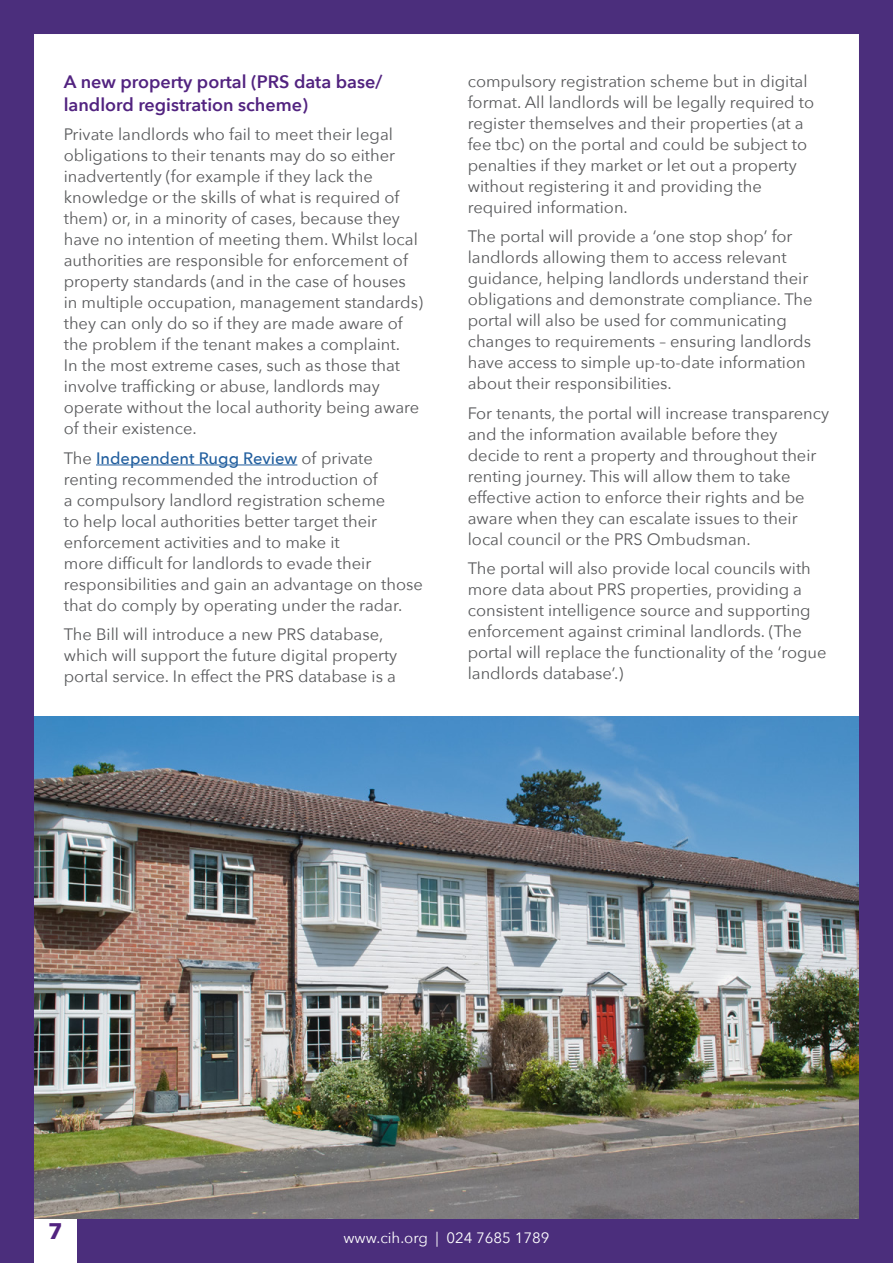
<style>
.page{position:relative;width:893px;height:1263px;background:#4b2e7c}
.page>*{position:absolute;margin:0;border:0;box-sizing:border-box;transform-origin:0 0}
.t1{font:700 22.5px "Avenir Next";color:#522380}
.t2{font:600 18px/22.5px "Avenir Next";color:#522380}
.t3{font:16.5px/21px "Avenir Next";color:#58595b}
.t4{font:15px "Avenir Next";color:#fff}
.s1{font-weight:500;color:#215e9e}
</style>
<div class="page">
<div style="left:34px;top:34px;width:825px;height:682px;background:#fff"></div>
<div style="left:34px;top:1208px;width:43px;height:55px;background:#fff"></div>
<hr style="left:96px;top:464px;width:201px;height:1px;background:#215e9e">
<img style="left:34px;top:716px;width:825px;height:502px">
<p class="t2" style="left:64px;top:70px;width:320px">A new property portal (PRS data base/ landlord registration scheme)</p>
<p class="t3" style="left:64px;top:123px;width:361px">Private landlords who fail to meet their legal obligations to their tenants may do so either inadvertently (for example if they lack the knowledge or the skills of what is required of them) or, in a minority of cases, because they have no intention of meeting them. Whilst local authorities are responsible for enforcement of property standards (and in the case of houses in multiple occupation, management standards) they can only do so if they are made aware of the problem if the tenant makes a complaint.<br>In the most extreme cases, such as those that involve trafficking or abuse, landlords may operate without the local authority being aware of their existence.</p>
<p class="t3" style="left:64px;top:447px;width:361px">The <span class="s1">Independent Rugg Review</span> of private renting recommended the introduction of<br>a compulsory landlord registration scheme<br>to help local authorities better target their enforcement activities and to make it<br>more difficult for landlords to evade their responsibilities and gain an advantage on those that do comply by operating under the radar.</p>
<p class="t3" style="left:64px;top:623px;width:335px">The Bill will introduce a new PRS database, which will support the future digital property portal service. In effect the PRS database is a</p>
<p class="t3" style="left:468px;top:70px;width:348px">compulsory registration scheme but in digital format. All landlords will be legally required to register themselves and their properties (at a fee tbc) on the portal and could be subject to penalties if they market or let out a property without registering it and providing the required information.</p>
<p class="t3" style="left:468px;top:225px;width:346px">The portal will provide a ‘one stop shop’ for landlords allowing them to access relevant guidance, helping landlords understand their obligations and demonstrate compliance. The portal will also be used for communicating changes to requirements – ensuring landlords have access to simple up-to-date information about their responsibilities.</p>
<p class="t3" style="left:468px;top:402px;width:363px">For tenants, the portal will increase transparency and the information available before they decide to rent a property and throughout their renting journey. This will allow them to take effective action to enforce their rights and be aware when they can escalate issues to their local council or the PRS Ombudsman.</p>
<p class="t3" style="left:468px;top:557px;width:360px">The portal will also provide local councils with more data about PRS properties, providing a consistent intelligence source and supporting enforcement against criminal landlords. (The portal will replace the functionality of the ‘rogue landlords database’.)</p>
<h1 class="t1" style="left:48px;top:1212px;width:16px">7</h1>
<p class="t4" style="left:343px;top:1225px;width:208px">www.cih.org | 024 7685 1789</p>
</div>
